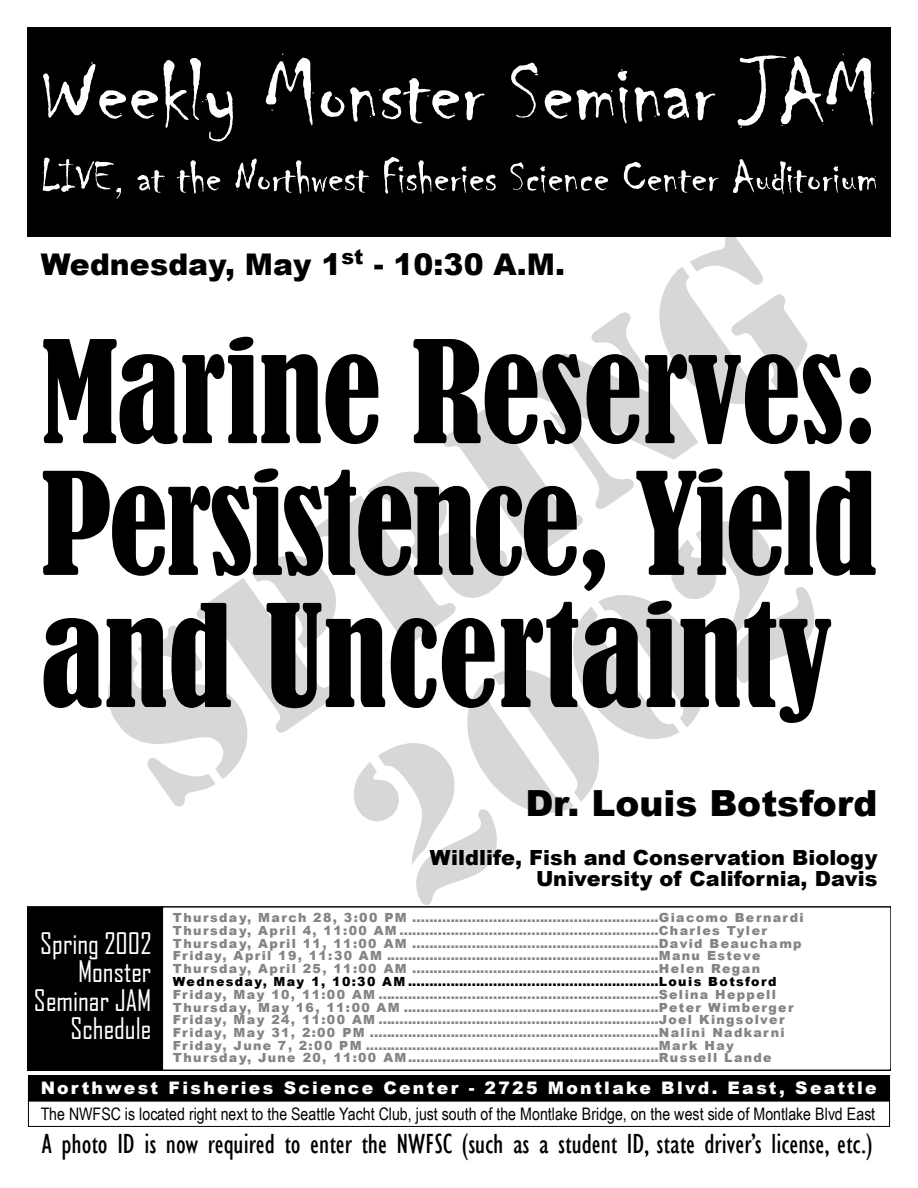
<style>
.page{position:relative;width:918px;height:1188px;background:#fff}
.page>*{position:absolute;margin:0;border:0;box-sizing:border-box;transform-origin:0 0}
.t1{font:132.15px/132px "Bernard MT Condensed";letter-spacing:-.005em;color:#000;text-align:justify}
.t2{font:900 36px "Arial";color:#000}
.t3{font:900 29.85px "Arial";letter-spacing:.01em;color:#000}
.t4{font:28.5px "Gill Sans MT Condensed";color:#000}
.t5{font:28.5px/28.5px "Agency FB";color:#fff;text-align:right}
.t6{font:900 20.85px/21.3px "Arial";letter-spacing:.005em;color:#000;text-align:right}
.t7{font:17.25px "Arial Narrow";color:#000}
.t8{font:900 17.25px "Arial";letter-spacing:.125em;color:#fff}
.t9{font:900 12.6px/12.8px "Arial";letter-spacing:.105em;color:#858383}
.t10{font:900 12.6px "Arial";letter-spacing:.105em;color:#000}
</style>
<div class="page">
<svg style="left:108px;top:237px;width:706px;height:668px"></svg>
<div style="left:27px;top:27px;width:864px;height:210px;background:#000"></div>
<svg style="left:43px;top:58px;width:190px;height:83px"></svg>
<svg style="left:266px;top:54px;width:48px;height:72px"></svg>
<svg style="left:321px;top:78px;width:138px;height:45px"></svg>
<svg style="left:465px;top:91px;width:20px;height:29px"></svg>
<svg style="left:511px;top:63px;width:27px;height:55px"></svg>
<svg style="left:545px;top:69px;width:83px;height:54px"></svg>
<svg style="left:635px;top:87px;width:54px;height:35px"></svg>
<svg style="left:696px;top:91px;width:19px;height:29px"></svg>
<svg style="left:738px;top:54px;width:136px;height:74px"></svg>
<svg style="left:42px;top:158px;width:79px;height:41px"></svg>
<svg style="left:138px;top:170px;width:27px;height:23px"></svg>
<svg style="left:177px;top:160px;width:43px;height:34px"></svg>
<svg style="left:235px;top:158px;width:134px;height:36px"></svg>
<svg style="left:384px;top:157px;width:112px;height:37px"></svg>
<svg style="left:510px;top:162px;width:98px;height:31px"></svg>
<svg style="left:624px;top:162px;width:95px;height:31px"></svg>
<svg style="left:733px;top:159px;width:143px;height:35px"></svg>
<div style="left:28px;top:1101px;width:862px;height:26px;border:1px solid #000"></div>
<div style="left:28px;top:1076px;width:862px;height:25px;background:#000"></div>
<div style="left:28px;top:1075px;width:862px;height:26px;border:1px solid #000"></div>
<div style="left:161px;top:906px;width:730px;height:165px;border:1px solid #000"></div>
<div style="left:27px;top:907px;width:135px;height:163px;background:#000"></div>
<div style="left:27px;top:906px;width:136px;height:165px;border:1px solid #000"></div>
<h3 class="t3" style="left:41px;top:242px;width:526px">Wednesday, May 1<sup>st</sup> - 10:30 A.M.</h3>
<h1 class="t1" style="left:41px;top:327px;width:838px">Marine Reserves:<br>Persistence, Yield and Uncertainty</h1>
<h3 class="t5" style="left:34px;top:929px;width:119px">Spring 2002<br>Monster<br>Seminar JAM<br>Schedule</h3>
<h2 class="t2" style="left:526px;top:776px;width:353px">Dr. Louis Botsford</h2>
<h3 class="t6" style="left:430px;top:846px;width:449px">Wildlife, Fish and Conservation Biology<br>University of California, Davis</h3>
<p class="t9" style="left:173px;top:911px;width:632px">Thursday, March 28, 3:00 PM ..........................................................Giacomo Bernardi Thursday, April 4, 11:00 AM .............................................................Char les Tyler Thursday, April 11, 11:00 AM ..........................................................David Beauchamp Fr iday, April 19, 11:30 AM ................................................................Manu Esteve Thursday, April 25, 11:00 AM ..........................................................Helen Regan</p>
<p class="t10" style="left:173px;top:972px;width:605px">Wednesday, May 1, 10:30 AM ...........................................................Louis Botsford</p>
<p class="t9" style="left:173px;top:987px;width:622px">Fr iday, May 10, 11:00 AM ..................................................................Selina Heppell Thursday, May 16, 11:00 AM ............................................................Peter Wimberger Fr iday, May 24, 11:00 AM ..................................................................Joel Kingsolver Fr iday, May 31, 2:00 PM ....................................................................Nalini Nadkarni Fr iday, June 7, 2:00 PM .....................................................................Mark Hay Thursday, June 20, 11:00 AM...........................................................Russell Lande</p>
<h3 class="t8" style="left:41px;top:1075px;width:837px">Northwest Fisheries Science Center - 2725 Montlake Blvd. East, Seattle</h3>
<h3 class="t4" style="left:42px;top:1127px;width:832px">A photo ID is now required to enter the NWFSC (such as a student ID, state driver’s license, etc.)</h3>
<h3 class="t7" style="left:41px;top:1104px;width:836px">The NWFSC is located right next to the Seattle Yacht Club, just south of the Montlake Bridge, on the west side of Montlake Blvd East</h3>
</div>
